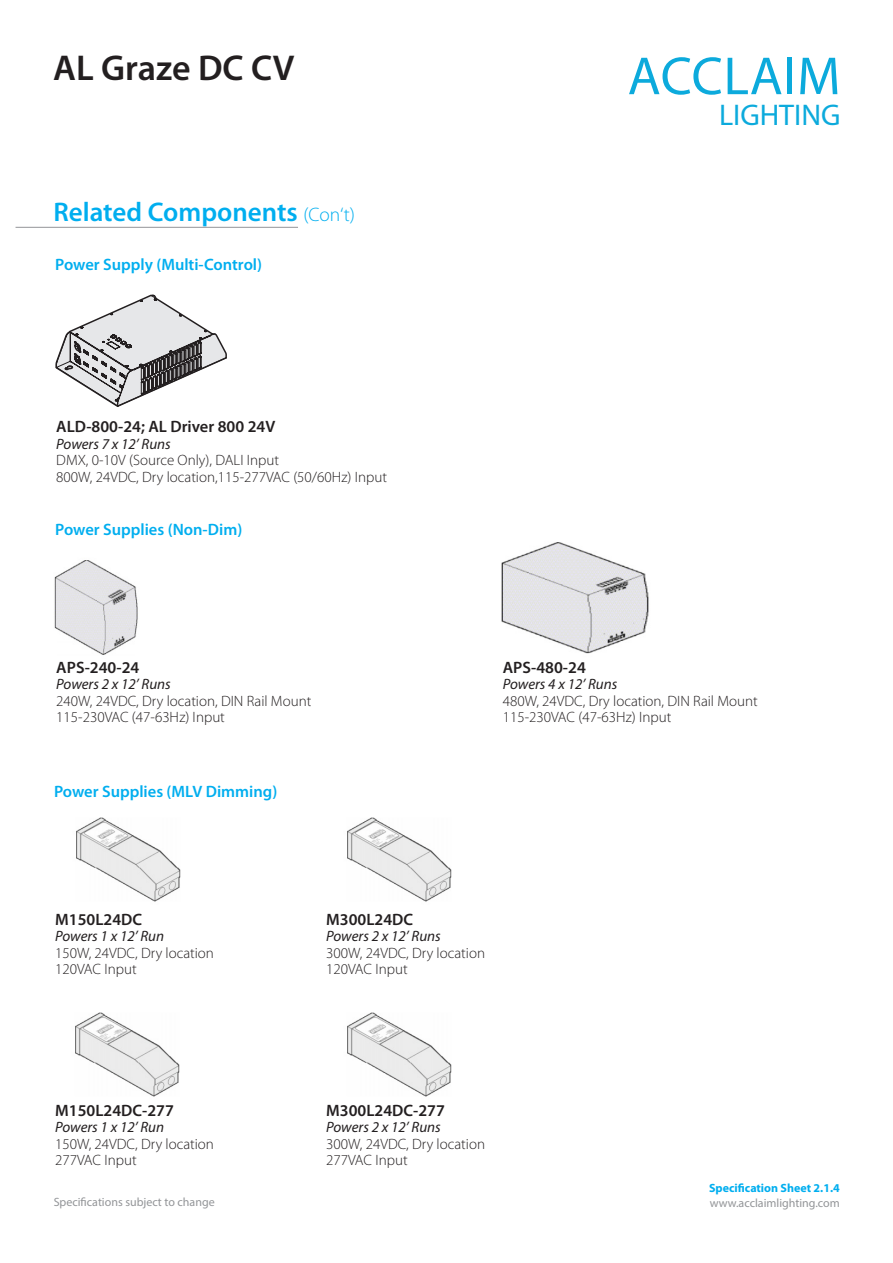
<style>
.page{position:relative;width:893px;height:1263px;background:#fff}
.page>*{position:absolute;margin:0;border:0;box-sizing:border-box;transform-origin:0 0}
.t1{font:54px "Myriad Pro";letter-spacing:.015em;color:#0caadc}
.t2{font:600 36px "Myriad Pro";color:#231f20}
.t3{font:30px "Myriad Pro";color:#0caadc}
.t4{font:600 27px "Myriad Pro";color:#00aeef}
.t5{font:600 16.5px "Myriad Pro";color:#231f20}
.t6{font:600 16.5px "Myriad Pro";color:#00aeef}
.t7{font:300 15px "Myriad Pro";color:#231f20}
.t8{font:italic 15px "Myriad Pro";color:#231f20}
.t9{font:12px "Myriad Pro";color:#939598}
.t10{font:700 12px "Myriad Pro";color:#00aeef}
.s1{font-weight:300;font-size:19.5px}
</style>
<div class="page">
<hr style="left:16px;top:227px;width:282px;height:1px;background:#939598">
<svg style="left:55px;top:294px;width:172px;height:113px"></svg>
<img style="left:54px;top:560px;width:84px;height:95px">
<img style="left:501px;top:542px;width:148px;height:112px">
<img style="left:76px;top:817px;width:105px;height:85px">
<img style="left:347px;top:817px;width:105px;height:85px">
<img style="left:75px;top:1012px;width:105px;height:85px">
<img style="left:347px;top:1012px;width:105px;height:85px">
<p class="t2" style="left:53px;top:45px;width:243px">AL Graze DC CV</p>
<p class="t4" style="left:53px;top:195px;width:303px">Related Components <span class="s1">(Con‘t)</span></p>
<p class="t6" style="left:55px;top:254px;width:208px">Power Supply (Multi-Control)</p>
<p class="t1" style="left:628px;top:43px;width:214px">ACCLAIM</p>
<p class="t3" style="left:719px;top:96px;width:123px">LIGHTING</p>
<p class="t5" style="left:56px;top:416px;width:221px">ALD-800-24; AL Driver 800 24V</p>
<p class="t8" style="left:56px;top:434px;width:116px">Powers 7 x 12’ Runs</p>
<p class="t7" style="left:56px;top:452px;width:224px">DMX, 0-10V (Source Only), DALI Input</p>
<p class="t7" style="left:56px;top:469px;width:332px">800W, 24VDC, Dry location,115-277VAC (50/60Hz) Input</p>
<p class="t6" style="left:55px;top:519px;width:189px">Power Supplies (Non-Dim)</p>
<p class="t5" style="left:56px;top:656px;width:85px">APS-240-24</p>
<p class="t8" style="left:56px;top:675px;width:116px">Powers 2 x 12’ Runs</p>
<p class="t7" style="left:56px;top:692px;width:257px">240W, 24VDC, Dry location, DIN Rail Mount</p>
<p class="t7" style="left:56px;top:709px;width:170px">115-230VAC (47-63Hz) Input</p>
<p class="t6" style="left:54px;top:781px;width:225px">Power Supplies (MLV Dimming)</p>
<p class="t5" style="left:503px;top:656px;width:85px">APS-480-24</p>
<p class="t8" style="left:503px;top:675px;width:116px">Powers 4 x 12’ Runs</p>
<p class="t7" style="left:503px;top:692px;width:257px">480W, 24VDC, Dry location, DIN Rail Mount</p>
<p class="t7" style="left:503px;top:709px;width:170px">115-230VAC (47-63Hz) Input</p>
<p class="t5" style="left:55px;top:908px;width:88px">M150L24DC</p>
<p class="t8" style="left:55px;top:927px;width:110px">Powers 1 x 12’ Run</p>
<p class="t7" style="left:55px;top:944px;width:160px">150W, 24VDC, Dry location</p>
<p class="t7" style="left:55px;top:961px;width:83px">120VAC Input</p>
<p class="t5" style="left:326px;top:908px;width:88px">M300L24DC</p>
<p class="t8" style="left:326px;top:927px;width:116px">Powers 2 x 12’ Runs</p>
<p class="t7" style="left:326px;top:944px;width:160px">300W, 24VDC, Dry location</p>
<p class="t7" style="left:326px;top:961px;width:83px">120VAC Input</p>
<p class="t5" style="left:55px;top:1100px;width:120px">M150L24DC-277</p>
<p class="t8" style="left:55px;top:1118px;width:110px">Powers 1 x 12’ Run</p>
<p class="t7" style="left:55px;top:1136px;width:160px">150W, 24VDC, Dry location</p>
<p class="t7" style="left:55px;top:1152px;width:83px">277VAC Input</p>
<p class="t5" style="left:326px;top:1100px;width:120px">M300L24DC-277</p>
<p class="t8" style="left:326px;top:1118px;width:116px">Powers 2 x 12’ Runs</p>
<p class="t7" style="left:326px;top:1136px;width:160px">300W, 24VDC, Dry location</p>
<p class="t7" style="left:326px;top:1152px;width:83px">277VAC Input</p>
<p class="t10" style="left:709px;top:1180px;width:132px">Specification Sheet 2.1.4</p>
<p class="t9" style="left:54px;top:1195px;width:163px">Specifications subject to change</p>
<p class="t9" style="left:710px;top:1195px;width:132px">www.acclaimlighting.com</p>
</div>
